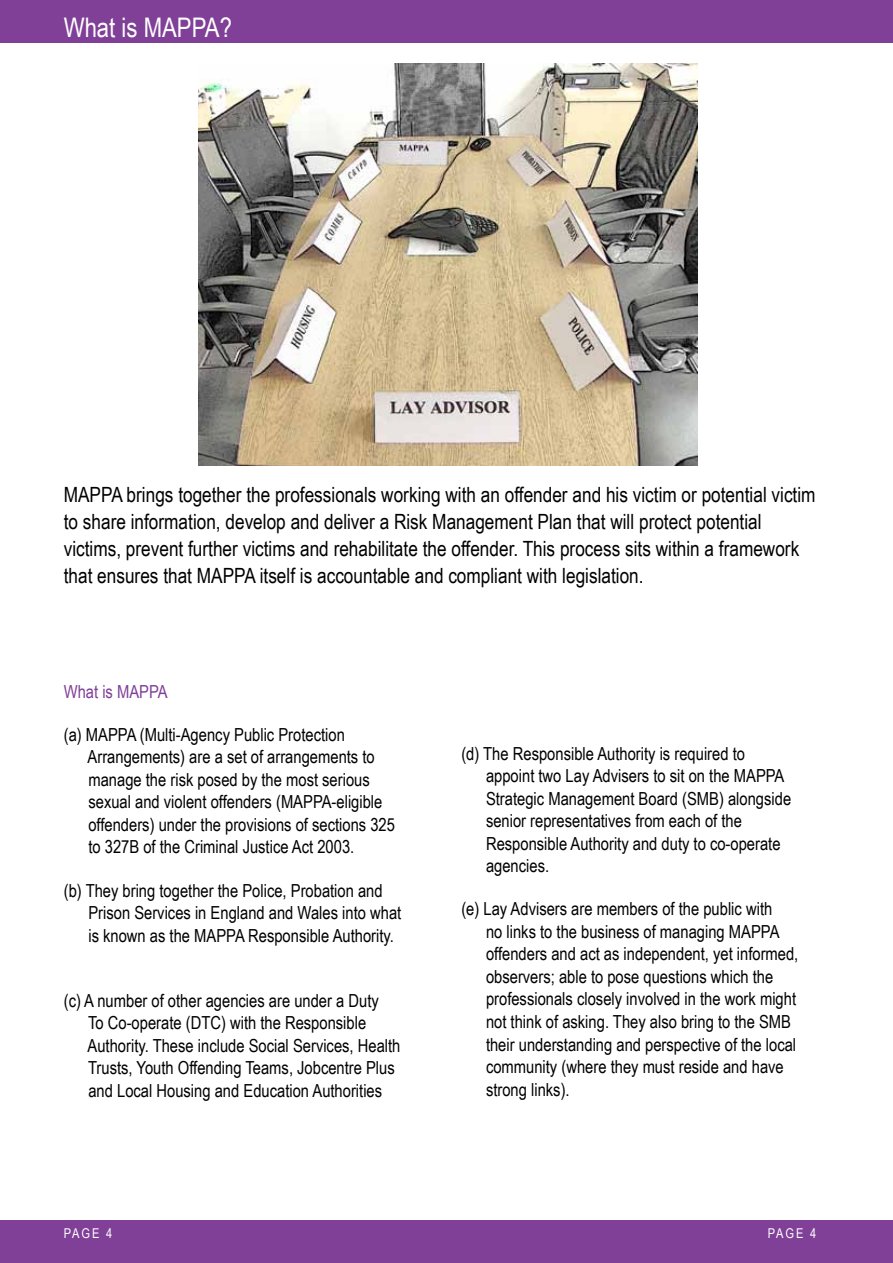
<style>
.page{position:relative;width:893px;height:1263px;background:#fff}
.page>*{position:absolute;margin:0;border:0;box-sizing:border-box;transform-origin:0 0}
.t1{font:27px "Arial Narrow";color:#fff}
.t2{font:21px/27px "Arial Narrow";color:#000}
.t3{font:18px/22.5px "Arial Narrow";color:#000}
.t4{font:18px "Arial Narrow";color:#7f3f98}
.t5{font:13.5px "Arial Narrow";letter-spacing:.14em;color:#fff}
</style>
<div class="page">
<img style="left:199px;top:64px;width:498px;height:402px">
<div style="left:0;top:0;width:893px;height:43px;background:#804098"></div>
<div style="left:0;top:1220px;width:893px;height:43px;background:#804098"></div>
<h1 class="t1" style="left:64px;top:12px;width:170px">What is MAPPA?</h1>
<p class="t2" style="left:64px;top:481px;width:753px">MAPPA brings together the professionals working with an offender and his victim or potential victim to share information, develop and deliver a Risk Management Plan that will protect potential victims, prevent further victims and rehabilitate the offender. This process sits within a framework that ensures that MAPPA itself is accountable and compliant with legislation.</p>
<p class="t4" style="left:64px;top:681px;width:105px">What is MAPPA</p>
<p class="t3" style="left:88px;top:723px;width:309px;text-indent:-24px">(a) MAPPA (Multi-Agency Public Protection Arrangements) are a set of arrangements to manage the risk posed by the most serious sexual and violent offenders (MAPPA-eligible offenders) under the provisions of sections 325 to 327B of the Criminal Justice Act 2003.</p>
<p class="t3" style="left:88px;top:879px;width:314px;text-indent:-25px">(b) They bring together the Police, Probation and<br>Prison Services in England and Wales into what is known as the MAPPA Responsible Authority.</p>
<p class="t3" style="left:88px;top:989px;width:314px;text-indent:-24px">(c) A number of other agencies are under a Duty<br>To Co-operate (DTC) with the Responsible Authority. These include Social Services, Health Trusts, Youth Offending Teams, Jobcentre Plus and Local Housing and Education Authorities</p>
<p class="t5" style="left:64px;top:1225px;width:50px">PAGE 4</p>
<p class="t3" style="left:486px;top:742px;width:307px;text-indent:-25px">(d) The Responsible Authority is required to appoint two Lay Advisers to sit on the MAPPA Strategic Management Board (SMB) alongside senior representatives from each of the Responsible Authority and duty to co-operate agencies.</p>
<p class="t3" style="left:486px;top:898px;width:314px;text-indent:-25px">(e) Lay Advisers are members of the public with<br>no links to the business of managing MAPPA offenders and act as independent, yet informed, observers; able to pose questions which the professionals closely involved in the work might not think of asking. They also bring to the SMB their understanding and perspective of the local community (where they must reside and have strong links).</p>
<p class="t5" style="left:768px;top:1225px;width:50px">PAGE 4</p>
</div>
